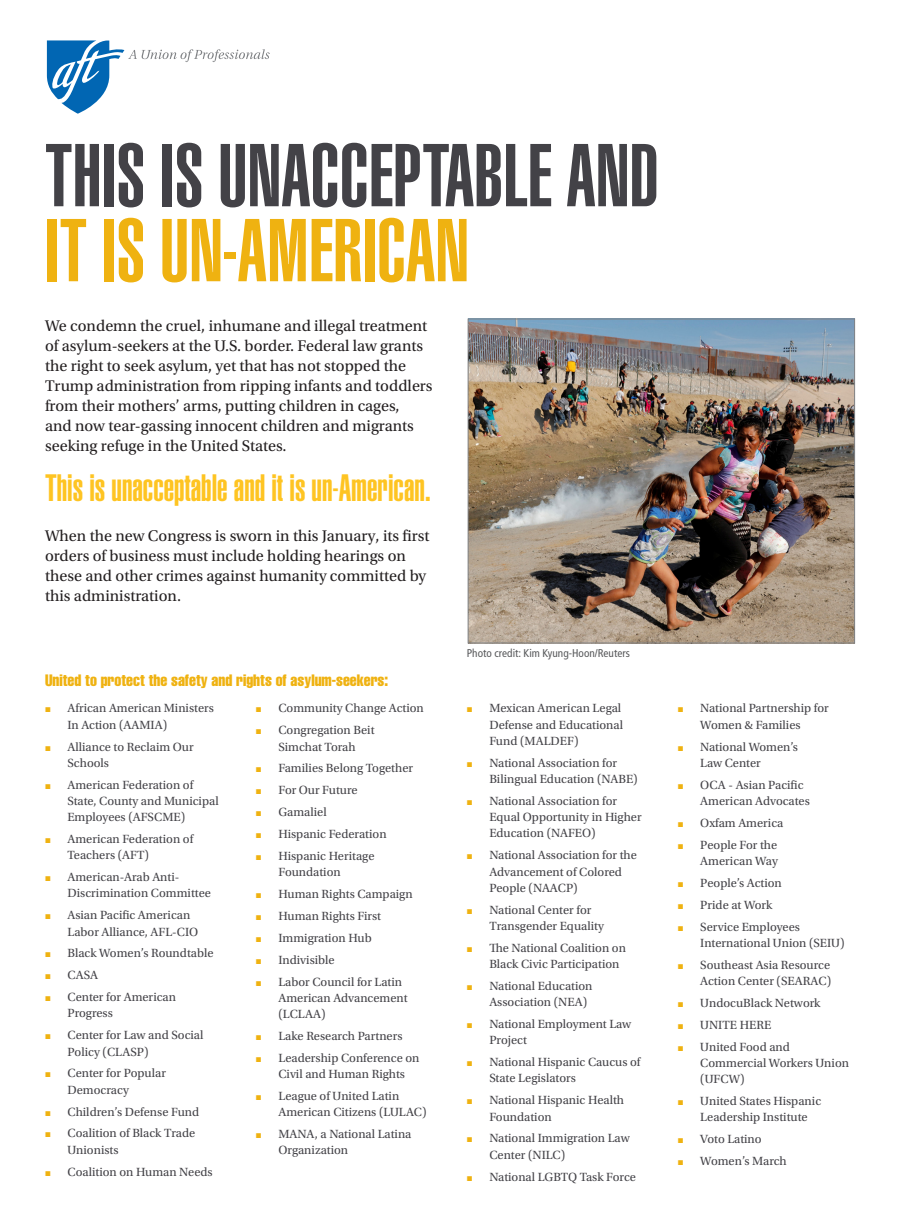
<style>
.page{position:relative;width:900px;height:1215px;background:#fff}
.page>*{position:absolute;margin:0;border:0;box-sizing:border-box;transform-origin:0 0}
.t1{font:87.5px "Helvetica LT Std Ultra Comp";color:#434247}
.t2{font:87.5px "Helvetica LT Std Ultra Comp";color:#efb211}
.t3{font:37.5px "Helvetica LT Std Ultra Comp";color:#fec422}
.t4{font:16.25px/20px "Utopia Std";color:#231f20}
.t5{font:16.25px "Helvetica LT Std Comp";color:#efb211}
.t6{font:12.5px/16.2px "Utopia Std";color:#434247}
.t7{font:condensed 11.25px "Frutiger LT Std";color:#57585a}
</style>
<div class="page">
<img style="left:470px;top:321px;width:383px;height:320px">
<div style="left:468px;top:319px;width:387px;height:324px;border:1px solid #808285"></div>
<svg style="left:47px;top:40px;width:223px;height:74px"></svg>
<p class="t1" style="left:45px;top:125px;width:615px">THIS IS UNACCEPTABLE AND</p>
<p class="t2" style="left:45px;top:200px;width:426px">IT IS UN-AMERICAN</p>
<p class="t4" style="left:45px;top:316px;width:389px">We condemn the cruel, inhumane and illegal treatment of asylum-seekers at the U.S. border. Federal law grants the right to seek asylum, yet that has not stopped the Trump administration from ripping infants and toddlers from their mothers’ arms, putting children in cages,<br>and now tear-gassing innocent children and migrants seeking refuge in the United States.</p>
<p class="t3" style="left:45px;top:467px;width:388px">This is unacceptable and it is un-American.</p>
<p class="t4" style="left:45px;top:526px;width:386px">When the new Congress is sworn in this January, its first orders of business must include holding hearings on these and other crimes against humanity committed by this administration.</p>
<p class="t5" style="left:45px;top:670px;width:345px">United to protect the safety and rights of asylum-seekers:</p>
<p class="t6" style="left:68px;top:700px;width:148px">African American Ministers<br>In Action (AAMIA)</p>
<p class="t6" style="left:68px;top:739px;width:128px">Alliance to Reclaim Our<br>Schools</p>
<p class="t6" style="left:68px;top:777px;width:153px">American Federation of<br>State, County and Municipal<br>Employees (AFSCME)</p>
<p class="t6" style="left:68px;top:831px;width:127px">American Federation of<br>Teachers (AFT)</p>
<p class="t6" style="left:68px;top:869px;width:145px">American-Arab Anti-<br>Discrimination Committee</p>
<p class="t6" style="left:68px;top:907px;width:132px">Asian Pacific American<br>Labor Alliance, AFL-CIO</p>
<p class="t6" style="left:68px;top:945px;width:148px">Black Women’s Roundtable</p>
<p class="t6" style="left:68px;top:967px;width:32px">CASA</p>
<p class="t6" style="left:68px;top:989px;width:110px">Center for American<br>Progress</p>
<p class="t6" style="left:68px;top:1027px;width:138px">Center for Law and Social<br>Policy (CLASP)</p>
<p class="t6" style="left:68px;top:1065px;width:100px">Center for Popular<br>Democracy</p>
<p class="t6" style="left:68px;top:1104px;width:133px">Children’s Defense Fund</p>
<p class="t6" style="left:68px;top:1125px;width:129px">Coalition of Black Trade<br>Unionists</p>
<p class="t6" style="left:68px;top:1164px;width:147px">Coalition on Human Needs</p>
<p class="t6" style="left:278px;top:700px;width:147px">Community Change Action</p>
<p class="t6" style="left:278px;top:722px;width:98px">Congregation Beit<br>Simchat Torah</p>
<p class="t6" style="left:278px;top:760px;width:136px">Families Belong Together</p>
<p class="t6" style="left:278px;top:782px;width:81px">For Our Future</p>
<p class="t6" style="left:278px;top:804px;width:50px">Gamaliel</p>
<p class="t6" style="left:278px;top:826px;width:110px">Hispanic Federation</p>
<p class="t6" style="left:278px;top:848px;width:98px">Hispanic Heritage<br>Foundation</p>
<p class="t6" style="left:278px;top:886px;width:136px">Human Rights Campaign</p>
<p class="t6" style="left:278px;top:908px;width:104px">Human Rights First</p>
<p class="t6" style="left:278px;top:930px;width:95px">Immigration Hub</p>
<p class="t6" style="left:278px;top:952px;width:58px">Indivisible</p>
<p class="t6" style="left:278px;top:974px;width:131px">Labor Council for Latin<br>American Advancement (LCLAA)</p>
<p class="t6" style="left:278px;top:1028px;width:126px">Lake Research Partners</p>
<p class="t6" style="left:278px;top:1050px;width:143px">Leadership Conference on<br>Civil and Human Rights</p>
<p class="t6" style="left:278px;top:1088px;width:150px">League of United Latin<br>American Citizens (LULAC)</p>
<p class="t6" style="left:278px;top:1126px;width:135px">MANA, a National Latina<br>Organization</p>
<p class="t7" style="left:467px;top:647px;width:164px">Photo credit: Kim Kyung-Hoon/Reuters</p>
<p class="t6" style="left:489px;top:700px;width:135px">Mexican American Legal<br>Defense and Educational<br>Fund (MALDEF)</p>
<p class="t6" style="left:489px;top:755px;width:150px">National Association for<br>Bilingual Education (NABE)</p>
<p class="t6" style="left:489px;top:793px;width:154px">National Association for<br>Equal Opportunity in Higher<br>Education (NAFEO)</p>
<p class="t6" style="left:489px;top:847px;width:149px">National Association for the<br>Advancement of Colored<br>People (NAACP)</p>
<p class="t6" style="left:489px;top:902px;width:116px">National Center for<br>Transgender Equality</p>
<p class="t6" style="left:489px;top:940px;width:138px">The National Coalition on<br>Black Civic Participation</p>
<p class="t6" style="left:489px;top:978px;width:105px">National Education<br>Association (NEA)</p>
<p class="t6" style="left:489px;top:1016px;width:143px">National Employment Law<br>Project</p>
<p class="t6" style="left:489px;top:1054px;width:153px">National Hispanic Caucus of<br>State Legislators</p>
<p class="t6" style="left:489px;top:1092px;width:136px">National Hispanic Health<br>Foundation</p>
<p class="t6" style="left:489px;top:1130px;width:142px">National Immigration Law<br>Center (NILC)</p>
<p class="t6" style="left:489px;top:1169px;width:148px">National LGBTQ Task Force</p>
<p class="t6" style="left:700px;top:700px;width:130px">National Partnership for<br>Women &amp; Families</p>
<p class="t6" style="left:700px;top:739px;width:99px">National Women’s<br>Law Center</p>
<p class="t6" style="left:700px;top:777px;width:111px">OCA - Asian Pacific<br>American Advocates</p>
<p class="t6" style="left:700px;top:815px;width:85px">Oxfam America</p>
<p class="t6" style="left:700px;top:837px;width:79px">People For the<br>American Way</p>
<p class="t6" style="left:700px;top:875px;width:83px">People’s Action</p>
<p class="t6" style="left:700px;top:897px;width:73px">Pride at Work</p>
<p class="t6" style="left:700px;top:919px;width:146px">Service Employees<br>International Union (SEIU)</p>
<p class="t6" style="left:700px;top:957px;width:132px">Southeast Asia Resource<br>Action Center (SEARAC)</p>
<p class="t6" style="left:700px;top:995px;width:122px">UndocuBlack Network</p>
<p class="t6" style="left:700px;top:1017px;width:72px">UNITE HERE</p>
<p class="t6" style="left:700px;top:1039px;width:150px">United Food and<br>Commercial Workers Union (UFCW)</p>
<p class="t6" style="left:700px;top:1093px;width:122px">United States Hispanic<br>Leadership Institute</p>
<p class="t6" style="left:700px;top:1131px;width:63px">Voto Latino</p>
<p class="t6" style="left:700px;top:1153px;width:88px">Women’s March</p>
</div>
